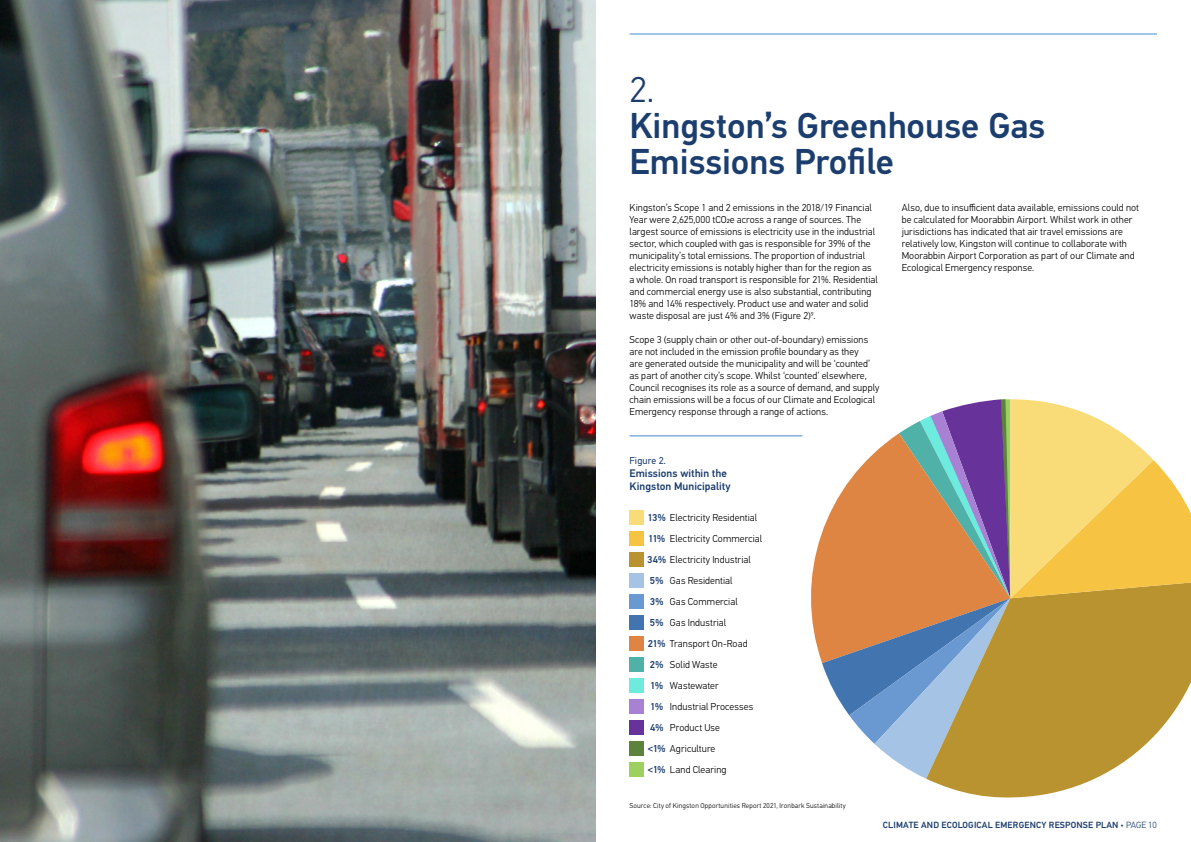
<style>
.page{position:relative;width:1191px;height:842px;background:#fff}
.page>*{position:absolute;margin:0;border:0;box-sizing:border-box;transform-origin:0 0}
.t1{font:500 36px/36px "PF Din Text Pro";color:#1b3e6f}
.t2{font:300 36px "PF Din Text Pro";color:#1b3e6f}
.t3{font:500 11px/13.2px "PF Din Text Pro";letter-spacing:.005em;color:#1b3e6f}
.t4{font:300 10px/12px "PF Din Text Pro";letter-spacing:.01em;color:#000}
.t5{font:10px "PF Din Text Pro";letter-spacing:.015em;color:#1b3e6f}
.t6{font:500 9px "PF Din Text Pro";letter-spacing:.02em;color:#1b3e6f}
.t7{font:300 7px "PF Din Text Pro";letter-spacing:.025em;color:#000}
.s1{font-weight:500;color:#1b3e6f}
.s2{font-weight:300}
</style>
<div class="page">
<img style="left:0;top:0;width:595px;height:842px">
<hr style="left:629px;top:34px;width:528px;height:1px;background:#468ac9">
<div style="left:629px;top:511px;width:14px;height:14px;background:#f9db78"></div>
<div style="left:629px;top:532px;width:14px;height:14px;background:#f6c343"></div>
<div style="left:629px;top:552px;width:14px;height:15px;background:#b99330"></div>
<div style="left:629px;top:573px;width:14px;height:15px;background:#a4c3e5"></div>
<div style="left:629px;top:594px;width:14px;height:15px;background:#6a99d1"></div>
<div style="left:629px;top:615px;width:14px;height:15px;background:#4274b0"></div>
<div style="left:629px;top:636px;width:14px;height:15px;background:#df8543"></div>
<div style="left:629px;top:657px;width:14px;height:14px;background:#50b1a8"></div>
<div style="left:629px;top:678px;width:14px;height:14px;background:#6cebde"></div>
<div style="left:629px;top:699px;width:14px;height:14px;background:#a981d4"></div>
<div style="left:629px;top:720px;width:14px;height:14px;background:#67339a"></div>
<div style="left:629px;top:741px;width:14px;height:14px;background:#5d823c"></div>
<div style="left:629px;top:762px;width:14px;height:14px;background:#9dd05f"></div>
<svg style="left:792px;top:435px;width:30px;height:228px"></svg>
<svg style="left:927px;top:779px;width:167px;height:19px;fill:#b99330"></svg>
<svg style="left:822px;top:399px;width:369px;height:380px;background:#c8ab77"></svg>
<hr style="left:629px;top:436px;width:173px;height:1px;background:#468ac9">
<h1 class="t2" style="left:629px;top:69px;width:26px">2.</h1>
<h1 class="t1" style="left:629px;top:108px;width:417px">Kingston’s Greenhouse Gas<br>Emissions Profile</h1>
<p class="t4" style="left:629px;top:202px;width:250px">Kingston’s Scope 1 and 2 emissions in the 2018/19 Financial Year were 2,625,000 tCO2e across a range of sources. The largest source of emissions is electricity use in the industrial sector, which coupled with gas is responsible for 39% of the municipality’s total emissions. The proportion of industrial electricity emissions is notably higher than for the region as a whole. On road transport is responsible for 21%. Residential and commercial energy use is also substantial, contributing 18% and 14% respectively. Product use and water and solid waste disposal are just 4% and 3% (Figure 2)<sup>9</sup>.</p>
<p class="t4" style="left:629px;top:334px;width:251px">Scope 3 (supply chain or other out-of-boundary) emissions are not included in the emission profile boundary as they<br>are generated outside the municipality and will be ‘counted’ as part of another city’s scope. Whilst ‘counted’ elsewhere, Council recognises its role as a source of demand, and supply chain emissions will be a focus of our Climate and Ecological Emergency response through a range of actions.</p>
<p class="t4" style="left:901px;top:202px;width:239px">Also, due to insufficient data available, emissions could not be calculated for Moorabbin Airport. Whilst work in other jurisdictions has indicated that air travel emissions are relatively low, Kingston will continue to collaborate with Moorabbin Airport Corporation as part of our Climate and Ecological Emergency response.</p>
<p class="t5" style="left:629px;top:454px;width:38px">Figure 2.</p>
<p class="t3" style="left:629px;top:467px;width:103px">Emissions within the<br>Kingston Municipality</p>
<p class="t4" style="left:647px;top:507px;width:116px;line-height:21px"><span class="s1">13%</span> Electricity Residential<br><span class="s1">11%</span> Electricity Commercial<br><span class="s1">34%</span> Electricity Industrial<br><span class="s1">5%</span> Gas Residential<br><span class="s1">3%</span> Gas Commercial<br><span class="s1">5%</span> Gas Industrial<br><span class="s1">21%</span> Transport On-Road<br><span class="s1">2%</span> Solid Waste<br><span class="s1">1%</span> Wastewater<br><span class="s1">1%</span> Industrial Processes<br><span class="s1">4%</span> Product Use<br><span class="s1">&lt;1%</span> Agriculture<br><span class="s1">&lt;1%</span> Land Clearing</p>
<p class="t7" style="left:629px;top:801px;width:218px">Source: City of Kingston Opportunities Report 2021, Ironbark Sustainability</p>
<p class="t6" style="left:883px;top:820px;width:275px">CLIMATE AND ECOLOGICAL EMERGENCY RESPONSE PLAN <span class="s2">• PAGE 10</span></p>
</div>
